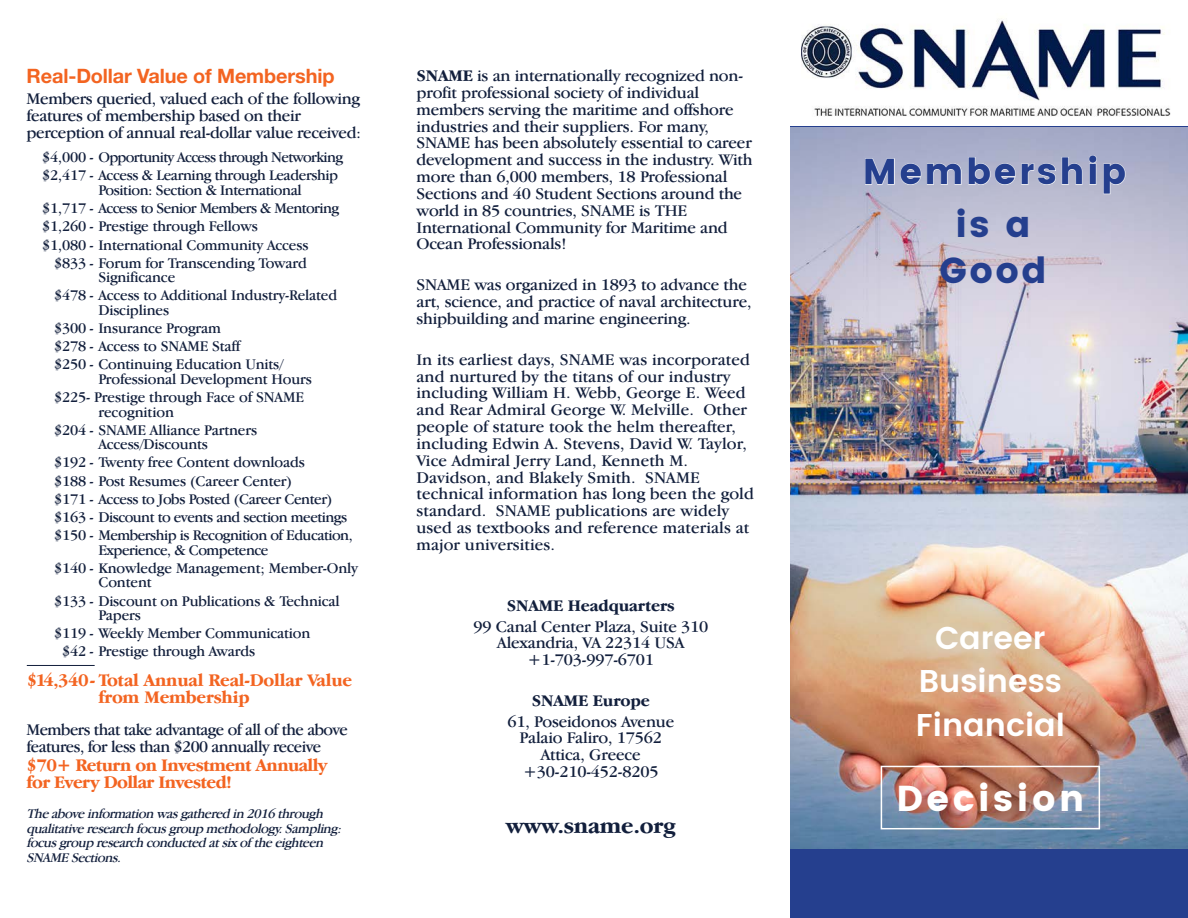
<style>
.page{position:relative;width:1188px;height:918px;background:#fff}
.page>*{position:absolute;margin:0;border:0;box-sizing:border-box;transform-origin:0 0}
.t1{font:36px "Poppins";letter-spacing:.07em;color:#253f8e}
.t2{font:36px "Poppins";letter-spacing:.1em;color:#fff}
.t3{font:600 31.5px "Poppins";color:#fff}
.t4{font:700 22.95px "Garamond IT Cby BT";letter-spacing:-.015em;color:#121f3c}
.t5{font:700 19.95px "Helvetica Neue";letter-spacing:-.005em;color:#f36421}
.t6{font:700 18.3px/17.5px "Garamond IT Cby BT";letter-spacing:-.035em;color:#f36421}
.t7{font:700 18.3px/17.5px "Garamond IT Cby BT";letter-spacing:-.01em;color:#f36421}
.t8{font:16.8px/16.8px "Garamond IT Cby BT";letter-spacing:-.01em;color:#121f3c}
.t9{font:16.8px/16.8px "Garamond IT Cby BT";letter-spacing:-.035em;color:#121f3c}
.t10{font:15.3px/18.1px "Garamond IT Cby BT";letter-spacing:-.01em;color:#121f3c}
.t11{font:15.3px/18.1px "Garamond IT Cby BT";letter-spacing:-.03em;color:#121f3c}
.t12{font:15.3px/18.1px "Garamond IT Cby BT";letter-spacing:-.035em;color:#121f3c}
.t13{font:15.3px "Garamond IT Cby BT";letter-spacing:-.04em;color:#121f3c}
.t14{font:italic 13.8px/14.5px "Garamond IT Cby BT";color:#121f3c}
.s1{font-weight:700}
</style>
<div class="page">
<hr style="left:27px;top:665px;width:68px;height:1px;background:#121f3c">
<img style="left:790px;top:663px;width:1px;height:171px">
<div style="left:791px;top:126px;width:397px;height:792px;background:#253f8e"></div>
<img style="left:791px;top:127px;width:397px;height:721px">
<svg style="left:865px;top:158px;width:97px;height:27px;background:#bcbfd5"></svg>
<svg style="left:968px;top:157px;width:115px;height:28px;background:#bec0d4"></svg>
<svg style="left:1089px;top:155px;width:8px;height:30px"></svg>
<svg style="left:1103px;top:163px;width:23px;height:31px"></svg>
<img style="left:801px;top:18px;width:370px;height:99px">
<div style="left:881px;top:766px;width:219px;height:63px;border:2px solid #fff"></div>
<p class="t5" style="left:27px;top:64px;width:309px">Real-Dollar Value of Membership</p>
<p class="t8" style="left:27px;top:90px;width:336px">Members queried, valued each of the following features of membership based on their perception of annual real-dollar value received:</p>
<p class="t12" style="left:42px;top:148px;width:302px">$4,000 - Opportunity Access through Networking $2,417 - Access &amp; Learning through Leadership</p>
<p class="t11" style="left:98px;top:181px;width:205px">Position: Section &amp; International</p>
<p class="t13" style="left:42px;top:199px;width:298px">$1,717 - Access to Senior Members &amp; Mentoring</p>
<p class="t10" style="left:42px;top:217px;width:217px">$1,260 - Prestige through Fellows</p>
<p class="t10" style="left:42px;top:235px;width:268px">$1,080 - International Community Access</p>
<p class="t10" style="left:54px;top:253px;width:254px">$833 - Forum for Transcending Toward</p>
<p class="t10" style="left:54px;top:268px;width:285px;text-indent:44px">Significance<br>$478 - Access to Additional Industry-Related</p>
<p class="t10" style="left:54px;top:301px;width:232px;text-indent:44px">Disciplines<br>$300 - Insurance Program<br>$278 - Access to SNAME Staff<br>$250 - Continuing Education Units/</p>
<p class="t10" style="left:54px;top:370px;width:259px;text-indent:44px">Professional Development Hours $225- Prestige through Face of SNAME</p>
<p class="t10" style="left:54px;top:402px;width:204px;text-indent:44px">recognition<br>$204 - SNAME Alliance Partners</p>
<p class="t11" style="left:54px;top:435px;width:300px;text-indent:44px">Access/Discounts<br>$192 - Twenty free Content downloads<br>$188 - Post Resumes (Career Center)<br>$171 - Access to Jobs Posted (Career Center) $163 - Discount to events and section meetings $150 - Membership is Recognition of Education,</p>
<p class="t10" style="left:54px;top:540px;width:306px;text-indent:44px">Experience, &amp; Competence<br>$140 - Knowledge Management; Member-Only</p>
<p class="t10" style="left:54px;top:573px;width:287px;text-indent:44px">Content<br>$133 - Discount on Publications &amp; Technical</p>
<p class="t10" style="left:98px;top:606px;width:44px">Papers</p>
<p class="t10" style="left:54px;top:624px;width:258px">$119 - Weekly Member Communication</p>
<p class="t10" style="left:62px;top:642px;width:194px">$42 - Prestige through Awards</p>
<p class="t7" style="left:98px;top:671px;width:255px;text-indent:-72px">$14,340- Total Annual Real-Dollar Value from Membership</p>
<p class="t9" style="left:27px;top:721px;width:323px">Members that take advantage of all of the above features, for less than $200 annually receive</p>
<p class="t6" style="left:27px;top:756px;width:304px">$70+ Return on Investment Annually for Every Dollar Invested!</p>
<p class="t14" style="left:26px;top:806px;width:319px">Theaboveinformation wasgathered in 2016through qualitativeresearch focusgroup methodology.Sampling: focusgroup research conducted atsixof theeighteen SNAME Sections.</p>
<p class="t8" style="left:417px;top:67px;width:338px"><span class="s1">SNAME</span> is an internationally recognized non&shy;profit professional society of individual members serving the maritime and offshore industries and their suppliers. For many, SNAME has been absolutely essential to career development and success in the industry. With more than 6,000 members, 18 Professional Sections and 40 Student Sections around the world in 85 countries, SNAME is THE International Community for Maritime and Ocean Professionals!</p>
<p class="t8" style="left:417px;top:276px;width:337px">SNAME was organized in 1893 to advance the art, science, and practice of naval architecture, shipbuilding and marine engineering.</p>
<p class="t8" style="left:417px;top:351px;width:339px">In its earliest days, SNAME was incorporated and nurtured by the titans of our industry including William H. Webb, George E. Weed and Rear Admiral George W. Melville. Other people of stature took the helm thereafter, including Edwin A. Stevens, David W. Taylor, Vice Admiral Jerry Land, Kenneth M.<br>Davidson, and Blakely Smith. SNAME technical information has long been the gold standard. SNAME publications are widely used as textbooks and reference materials at major universities.</p>
<p class="t8" style="left:473px;top:595px;width:236px;line-height:20.4px;text-align:center"><span class="s1">SNAME Headquarters<br></span>99 Canal Center Plaza, Suite 310</p>
<p class="t8" style="left:497px;top:634px;width:190px;text-align:center">Alexandria, VA 22314 USA +1-703-997-6701</p>
<p class="t8" style="left:507px;top:690px;width:168px;line-height:20.4px;text-align:center"><span class="s1">SNAME Europe<br></span>61, Poseidonos Avenue</p>
<p class="t8" style="left:520px;top:729px;width:144px;text-align:center">Palaio Faliro, 17562<br>Attica, Greece +30-210-452-8205</p>
<p class="t4" style="left:506px;top:813px;width:171px">www.sname.org</p>
<p class="t1" style="left:863px;top:151px;width:265px">Membership</p>
<p class="t1" style="left:956px;top:203px;width:77px">is a</p>
<p class="t1" style="left:939px;top:249px;width:109px">Good</p>
<p class="t3" style="left:935px;top:614px;width:112px">Career</p>
<p class="t3" style="left:919px;top:658px;width:145px">Business</p>
<p class="t3" style="left:916px;top:701px;width:151px">Financial</p>
<p class="t2" style="left:896px;top:778px;width:189px">Decision</p>
</div>
